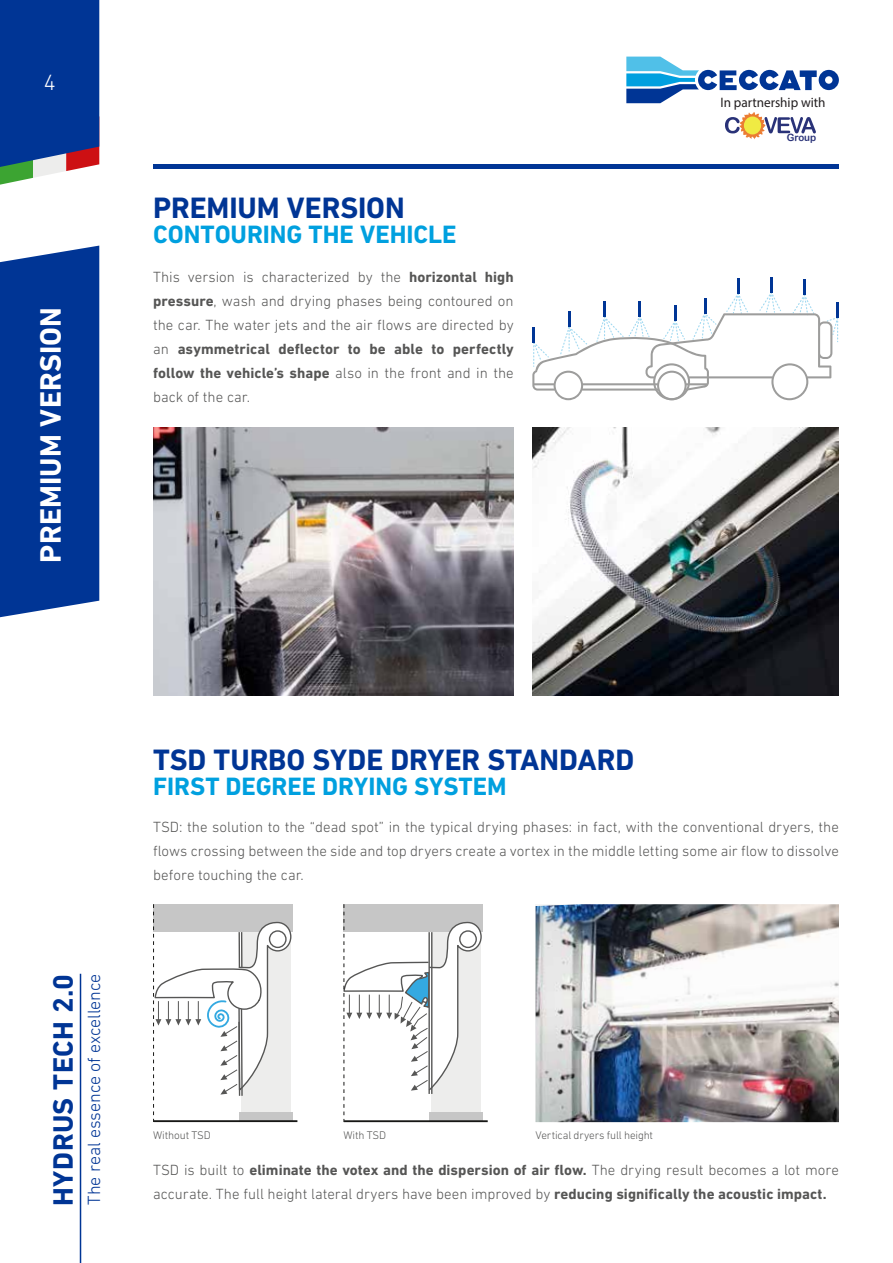
<style>
.page{position:relative;width:893px;height:1263px;background:#fff}
.page>*{position:absolute;margin:0;border:0;box-sizing:border-box;transform-origin:0 0}
.t1{font:700 30px "DIN Next LT Pro";letter-spacing:-.005em;color:#003595}
.t2{font:700 30px "DIN Next LT Pro";letter-spacing:.005em;color:#fff}
.t3{font:700 28.5px "DIN Next LT Pro";letter-spacing:.02em;color:#003595}
.t4{font:700 25.5px "DIN Next LT Pro";color:#00a0df}
.t5{font:300 22.5px "DIN Next LT Pro";color:#fff}
.t6{font:300 18px "DIN Next LT Pro";letter-spacing:-.005em;color:#003595}
.t7{font:300 15px/24px "DIN Next LT Pro";color:#565655;text-align:justify}
.t8{font:13.65px "Myriad Pro";color:#231f20;scale:.96 1}
.t9{font:300 11.25px "DIN Next LT Pro";letter-spacing:-.01em;color:#565655}
.t10{font:10.05px "Arial Rounded MT Bold";color:#293278;scale:.96 1}
.s1{font-weight:700}
</style>
<div class="page">
<svg style="left:0;top:0;width:99px;height:185px;background:#1e4896"></svg>
<hr style="left:80px;top:974px;width:1px;height:289px;background:#003595">
<svg style="left:626px;top:57px;width:213px;height:47px"></svg>
<hr style="left:153px;top:165px;width:686px;height:4px;background:#003595">
<div style="left:0;top:246px;width:99px;height:371px;background:#003595"></div>
<svg style="left:532px;top:278px;width:307px;height:122px"></svg>
<hr style="left:770px;top:277px;width:3px;height:15px;background:#003595">
<hr style="left:803px;top:280px;width:3px;height:15px;background:#003595">
<hr style="left:836px;top:302px;width:3px;height:16px;background:#003595">
<img style="left:153px;top:427px;width:361px;height:268px">
<img style="left:532px;top:427px;width:307px;height:268px">
<div style="left:239px;top:1112px;width:54px;height:8px;background:#c6c6c6"></div>
<hr style="left:154px;top:1120px;width:143px;height:2px;background:#171715">
<svg style="left:153px;top:904px;width:139px;height:218px"></svg>
<div style="left:430px;top:1112px;width:53px;height:8px;background:#c6c6c6"></div>
<hr style="left:344px;top:1120px;width:144px;height:2px;background:#171715">
<svg style="left:343px;top:904px;width:139px;height:218px"></svg>
<img style="left:536px;top:904px;width:303px;height:218px">
<div style="left:706px;top:93px;width:138px;height:65px;background:#fff"></div>
<svg style="left:725px;top:112px;width:91px;height:27px"></svg>
<div style="left:744px;top:116px;width:17px;height:18px;background:#f0eb43;border-radius:50%"></div>
<h3 class="t5" style="left:44px;top:69px;width:13px">4</h3>
<h1 class="t2" style="left:33px;top:563px;width:257px;rotate:-90deg">PREMIUM VERSION</h1>
<h1 class="t1" style="left:153px;top:190px;width:253px">PREMIUM VERSION</h1>
<h3 class="t4" style="left:153px;top:220px;width:305px">CONTOURING THE VEHICLE</h3>
<p class="t7" style="left:153px;top:264px;width:362px">This version is characterized by the <span class="s1">horizontal high pressure</span>, wash and drying phases being contoured on the car. The water jets and the air flows are directed by an <span class="s1">asymmetrical deflector to be able to perfectly follow the vehicle’s shape</span> also in the front and in the back of the car.</p>
<p class="t8" style="left:720px;top:94px;width:111px">In partnership with</p>
<p class="t10" style="left:787px;top:132px;width:32px">Group</p>
<h2 class="t3" style="left:47px;top:1206px;width:234px;rotate:-90deg">HYDRUS TECH 2.0</h2>
<p class="t6" style="left:84px;top:1205px;width:233px;rotate:-90deg">The real essence of excellence</p>
<h1 class="t1" style="left:153px;top:742px;width:483px">TSD TURBO SYDE DRYER STANDARD</h1>
<h3 class="t4" style="left:153px;top:772px;width:355px">FIRST DEGREE DRYING SYSTEM</h3>
<p class="t7" style="left:153px;top:815px;width:687px">TSD: the solution to the “dead spot” in the typical drying phases: in fact, with the conventional dryers, the flows crossing between the side and top dryers create a vortex in the middle letting some air flow to dissolve before touching the car.</p>
<p class="t9" style="left:153px;top:1129px;width:59px">Without TSD</p>
<p class="t9" style="left:343px;top:1129px;width:44px">With TSD</p>
<p class="t9" style="left:536px;top:1129px;width:119px">Vertical dryers full height</p>
<p class="t7" style="left:153px;top:1158px;width:687px">TSD is built to <span class="s1">eliminate the votex and the dispersion of air flow.</span> The drying result becomes a lot more accurate. The full height lateral dryers have been improved by <span class="s1">reducing significally the acoustic impact.</span></p>
</div>
